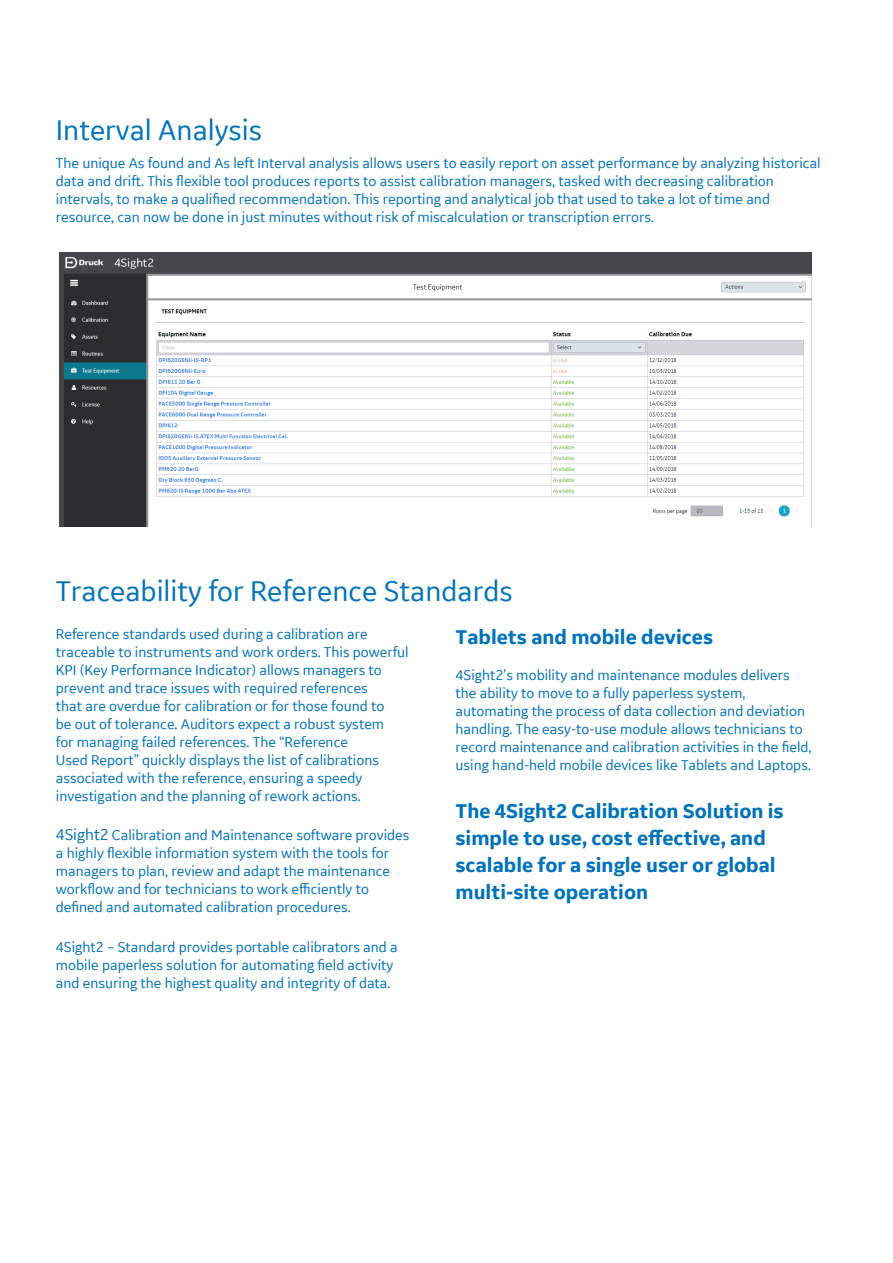
<style>
.page{position:relative;width:893px;height:1263px;background:#fff}
.page>*{position:absolute;margin:0;border:0;box-sizing:border-box;transform-origin:0 0}
.Main_head{font:30px "GE Inspira Sans";color:#0072bc}
.Headline{font:700 21px/27px "GE Inspira Sans";color:#0072bc}
.Body_text{font:15px/18px "GE Inspira Sans";color:#0072bc}
.s1{font-size:16.5px}
</style>
<div class="page">
<img style="left:59px;top:252px;width:753px;height:275px">
<p class="Main_head" style="left:56px;top:112px;width:208px">Interval Analysis</p>
<p class="Body_text" style="left:56px;top:154px;width:766px">The unique As found and As left Interval analysis allows users to easily report on asset performance by analyzing historical data and drift. This flexible tool produces reports to assist calibration managers, tasked with decreasing calibration intervals, to make a qualified recommendation. This reporting and analytical job that used to take a lot of time and resource, can now be done in just minutes without risk of miscalculation or transcription errors.</p>
<p class="Main_head" style="left:56px;top:572px;width:458px">Traceability for Reference Standards</p>
<p class="Body_text" style="left:56px;top:625px;width:354px">Reference standards used during a calibration are traceable to instruments and work orders. This powerful KPI (Key Performance Indicator) allows managers to prevent and trace issues with required references<br>that are overdue for calibration or for those found to<br>be out of tolerance. Auditors expect a robust system<br>for managing failed references. The “Reference<br>Used Report” quickly displays the list of calibrations associated with the reference, ensuring a speedy investigation and the planning of rework actions.</p>
<p class="Body_text" style="left:56px;top:826px;width:355px"><span class="s1">4Sight2</span> Calibration and Maintenance software provides a highly flexible information system with the tools for managers to plan, review and adapt the maintenance workflow and for technicians to work efficiently to defined and automated calibration procedures.</p>
<p class="Body_text" style="left:56px;top:937px;width:343px">4Sight2 – Standard provides portable calibrators and a mobile paperless solution for automating field activity and ensuring the highest quality and integrity of data.</p>
<p class="Headline" style="left:456px;top:623px;width:259px">Tablets and mobile devices</p>
<p class="Body_text" style="left:456px;top:665px;width:357px">4Sight2’s mobility and maintenance modules delivers the ability to move to a fully paperless system, automating the process of data collection and deviation handling. The easy-to-use module allows technicians to record maintenance and calibration activities in the field, using hand-held mobile devices like Tablets and Laptops.</p>
<p class="Headline" style="left:456px;top:797px;width:330px">The 4Sight2 Calibration Solution is simple to use, cost effective, and scalable for a single user or global multi-site operation</p>
</div>
